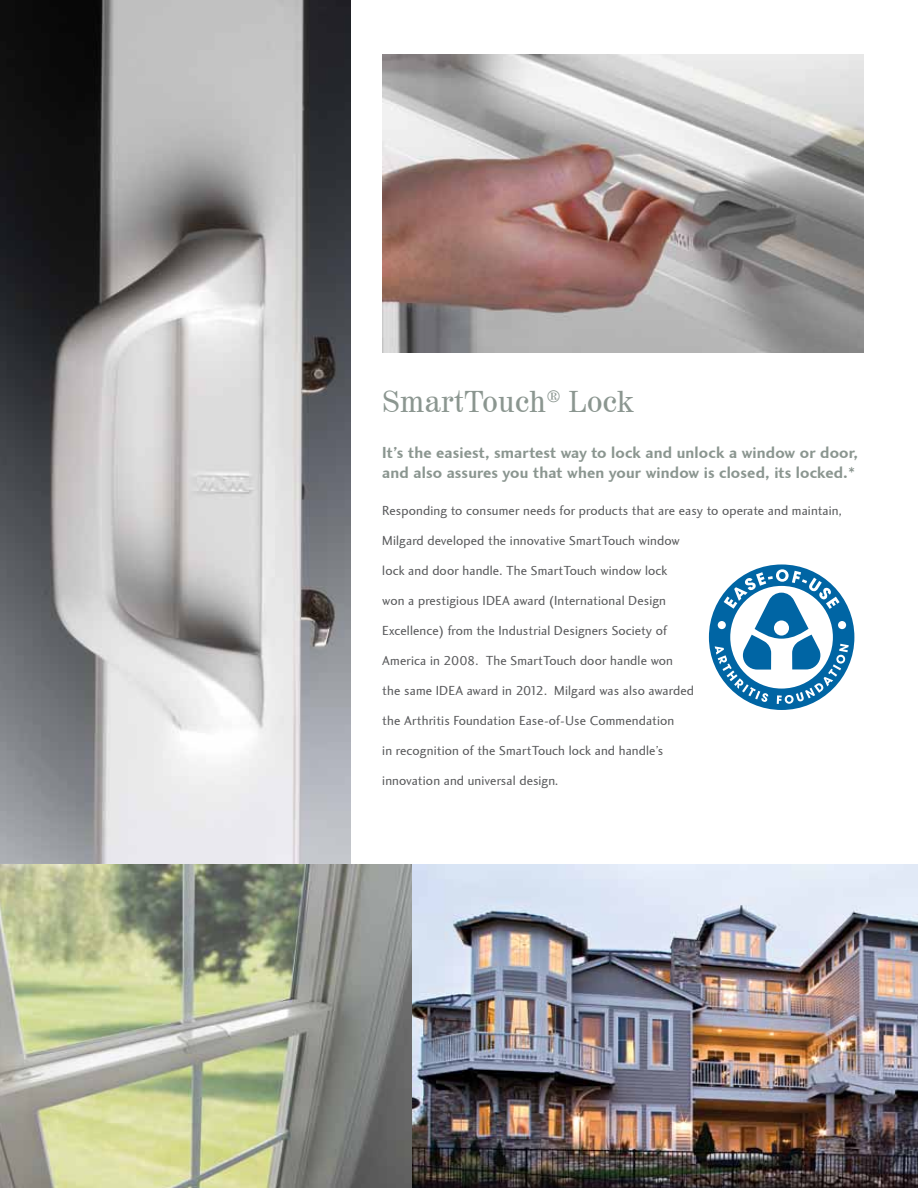
<style>
.page{position:relative;width:918px;height:1188px;background:#fff}
.page>*{position:absolute;margin:0;border:0;box-sizing:border-box;transform-origin:0 0}
.t1{font:30px "Century 725 BT";letter-spacing:.01em;color:#8b9690}
.t2{font:700 16.5px/19.8px "Charlotte Sans";letter-spacing:.01em;color:#8b9690}
.t3{font:13.5px "Charlotte Sans";letter-spacing:.01em;color:#58595b}
</style>
<div class="page">
<img style="left:382px;top:54px;width:482px;height:298px">
<div style="left:709px;top:564px;width:145px;height:146px;background:#0065a4;border-radius:50%"></div>
<svg style="left:715px;top:569px;width:134px;height:135px"></svg>
<div style="left:838px;top:621px;width:8px;height:8px;background:#fff;border-radius:50%"></div>
<div style="left:718px;top:621px;width:8px;height:8px;background:#fff;border-radius:50%"></div>
<img style="left:0;top:0;width:351px;height:864px">
<img style="left:0;top:864px;width:413px;height:324px">
<img style="left:413px;top:864px;width:505px;height:324px">
<h1 class="t1" style="left:382px;top:383px;width:253px">SmartTouch<sup>®</sup> Lock</h1>
<p class="t2" style="left:382px;top:443px;width:477px">It’s the easiest, smartest way to lock and unlock a window or door, and also assures you that when your window is closed, its locked.*</p>
<p class="t3" style="left:382px;top:503px;width:461px">Responding to consumer needs for products that are easy to operate and maintain,</p>
<p class="t3" style="left:382px;top:533px;width:299px">Milgard developed the innovative SmartTouch window</p>
<p class="t3" style="left:382px;top:563px;width:287px">lock and door handle. The SmartTouch window lock</p>
<p class="t3" style="left:382px;top:593px;width:285px">won a prestigious IDEA award (International Design</p>
<p class="t3" style="left:382px;top:623px;width:286px">Excellence) from the Industrial Designers Society of</p>
<p class="t3" style="left:382px;top:653px;width:292px">America in 2008. The SmartTouch door handle won</p>
<p class="t3" style="left:382px;top:683px;width:313px">the same IDEA award in 2012. Milgard was also awarded</p>
<p class="t3" style="left:382px;top:713px;width:294px">the Arthritis Foundation Ease-of-Use Commendation</p>
<p class="t3" style="left:382px;top:743px;width:282px">in recognition of the SmartTouch lock and handle’s</p>
<p class="t3" style="left:382px;top:773px;width:177px">innovation and universal design.</p>
</div>
